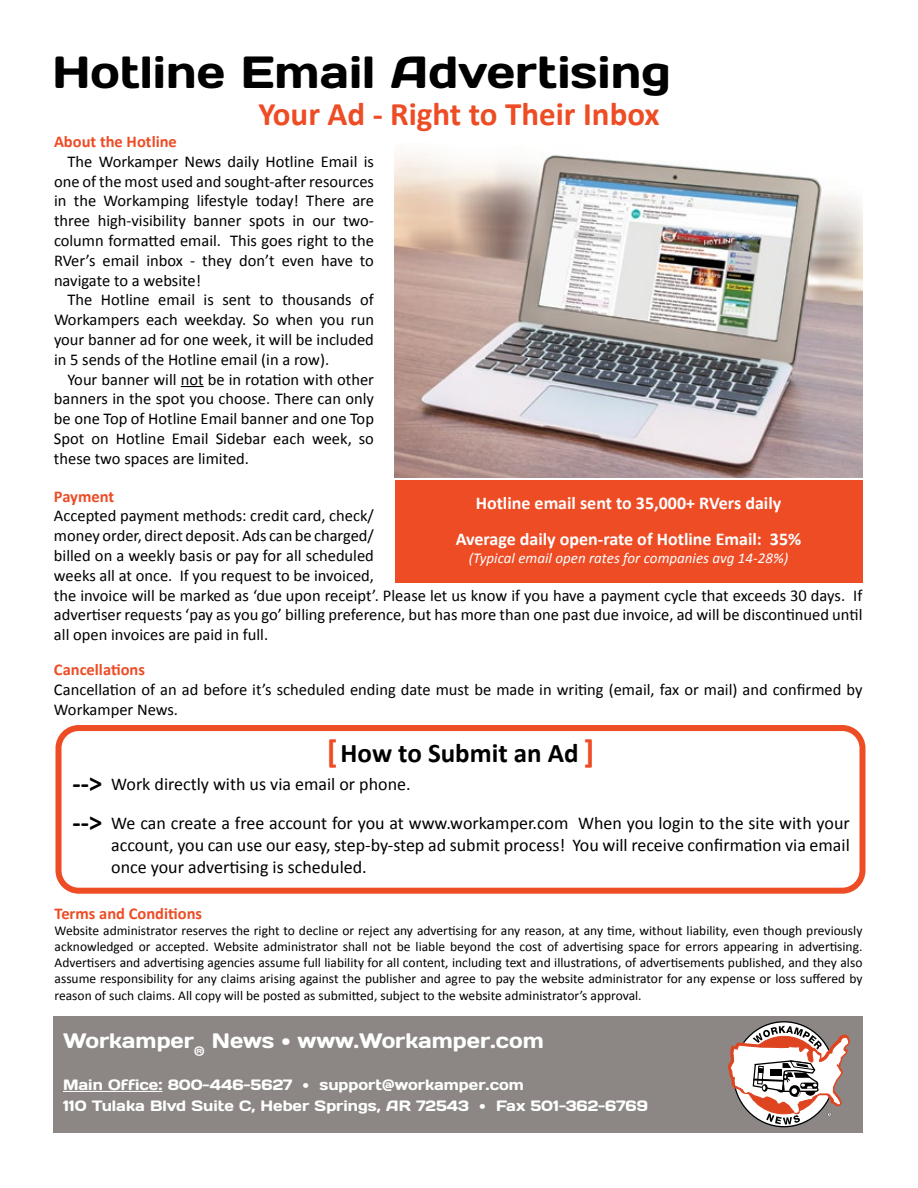
<style>
.page{position:relative;width:918px;height:1188px;background:#fff}
.page>*{position:absolute;margin:0;border:0;box-sizing:border-box;transform-origin:0 0}
.t1{font:45px "Days";color:#000}
.t2{font:700 33px "Calibri";color:#ed4c25}
.t3{font:700 27px/39px "Calibri";color:#000}
.t4{font:21px "Days";color:#fff}
.t5{font:18px/39.6px "Calibri";color:#000}
.t6{font:700 18px/36.6px "Calibri";color:#fff;text-align:center}
.t7{font:16.5px/19.8px "Calibri";color:#000;text-align:justify}
.t8{font:700 16.5px "Calibri";color:#ed4c25}
.t9{font:15px/21px "Days";color:#fff}
.t10{font:italic 15px "Calibri";color:#fff}
.t11{font:13.5px/16.2px "Calibri";color:#000;text-align:justify}
</style>
<div class="page">
<div style="left:53px;top:1017px;width:810px;height:116px;background:#8c8784"></div>
<hr style="left:63px;top:1091px;width:99px;height:1px;background:#fff">
<svg style="left:728px;top:1026px;width:122px;height:101px"></svg>
<div style="left:56px;top:725px;width:810px;height:169px;border:6px solid #ed4c25;border-radius:20px"></div>
<svg style="left:181px;top:386px;width:23px;height:1px"></svg>
<img style="left:394px;top:150px;width:468px;height:328px">
<div style="left:395px;top:480px;width:467px;height:103px;background:#ed4c25"></div>
<h1 class="t1" style="left:52px;top:44px;width:620px">Hotline Email Advertising</h1>
<h2 class="t2" style="left:258px;top:93px;width:403px">Your Ad - Right to Their Inbox</h2>
<p class="t8" style="left:54px;top:131px;width:124px">About the Hotline</p>
<p class="t7" style="left:54px;top:152px;width:322px;text-indent:13px">The Workamper News daily Hotline Email is one of the most used and sought-after resources in the Workamping lifestyle today! There are three high-visibility banner spots in our two&shy;column formatted email. This goes right to the RVer’s email inbox - they don’t even have to navigate to a website!</p>
<p class="t7" style="left:54px;top:290px;width:322px;text-indent:13px">The Hotline email is sent to thousands of Workampers each weekday. So when you run your banner ad for one week, it will be included in 5 sends of the Hotline email (in a row).</p>
<p class="t7" style="left:54px;top:369px;width:322px;text-indent:13px">Your banner will not be in rotation with other banners in the spot you choose. There can only be one Top of Hotline Email banner and one Top Spot on Hotline Email Sidebar each week, so these two spaces are limited.</p>
<p class="t8" style="left:54px;top:486px;width:62px">Payment</p>
<p class="t7" style="left:54px;top:506px;width:810px;text-align:left">Accepted payment methods: credit card, check/<br>money order, direct deposit. Ads can be charged/<br>billed on a weekly basis or pay for all scheduled<br>weeks all at once. If you request to be invoiced,<br>the invoice will be marked as ‘due upon receipt’. Please let us know if you have a payment cycle that exceeds 30 days. If advertiser requests ‘pay as you go’ billing preference, but has more than one past due invoice, ad will be discontinued until all open invoices are paid in full.</p>
<p class="t8" style="left:54px;top:659px;width:93px">Cancellations</p>
<p class="t7" style="left:54px;top:680px;width:810px">Cancellation of an ad before it’s scheduled ending date must be made in writing (email, fax or mail) and confirmed by<br>Workamper News.</p>
<p class="t6" style="left:456px;top:484px;width:347px">Hotline email sent to 35,000+ RVers daily<br>Average daily open-rate of Hotline Email: 35%</p>
<p class="t10" style="left:469px;top:548px;width:321px">(Typical email open rates for companies avg 14-28%)</p>
<h3 class="t3" style="left:72px;top:764px;width:31px">--&gt; --&gt;</h3>
<h2 class="t2" style="left:327px;top:730px;width:12px">[</h2>
<h2 class="t2" style="left:584px;top:730px;width:12px">]</h2>
<h3 class="t3" style="left:341px;top:734px;width:240px">How to Submit an Ad</h3>
<p class="t5" style="left:111px;top:764px;width:740px">Work directly with us via email or phone.<br>We can create a free account for you at www.workamper.com When you login to the site with your</p>
<p class="t5" style="left:111px;top:834px;width:740px;line-height:21.6px">account, you can use our easy, step-by-step ad submit process! You will receive confirmation via email once your advertising is scheduled.</p>
<p class="t8" style="left:55px;top:902px;width:149px">Terms and Conditions</p>
<p class="t11" style="left:55px;top:922px;width:809px">Website administrator reserves the right to decline or reject any advertising for any reason, at any time, without liability, even though previously acknowledged or accepted. Website administrator shall not be liable beyond the cost of advertising space for errors appearing in advertising.<br>Advertisers and advertising agencies assume full liability for all content, including text and illustrations, of advertisements published, and they also assume responsibility for any claims arising against the publisher and agree to pay the website administrator for any expense or loss suffered by reason of such claims. All copy will be posted as submitted, subject to the website administrator’s approval.</p>
<p class="t4" style="left:63px;top:1027px;width:482px">Workamper<sub>®</sub> News • www.Workamper.com</p>
<p class="t9" style="left:63px;top:1073px;width:586px">Main Office: 800-446-5627 • support@workamper.com<br>110 Tulaka Blvd Suite C, Heber Springs, AR 72543 • Fax 501-362-6769</p>
</div>
